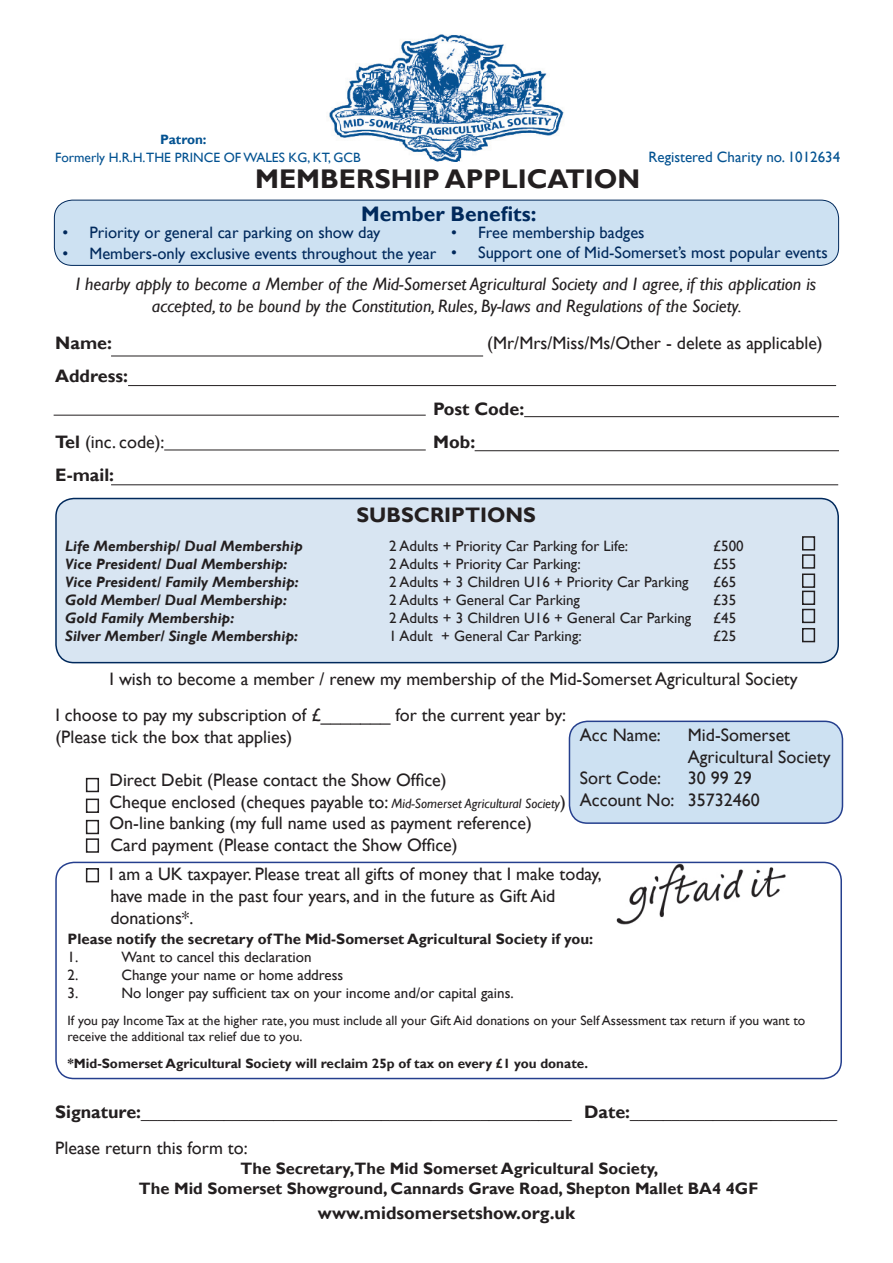
<style>
.page{position:relative;width:893px;height:1263px;background:#fff}
.page>*{position:absolute;margin:0;border:0;box-sizing:border-box;transform-origin:0 0}
.t1{font:700 27px "Gill Sans";color:#231f20}
.t2{font:700 21px "Gill Sans";color:#00295c}
.t3{font:700 21px "Gill Sans";color:#231f20}
.t4{font:18px/21.6px "Gill Sans";color:#231f20}
.t5{font:italic 18px/21.6px "Gill Sans";color:#231f20;text-align:center}
.t6{font:700 18px "Gill Sans";color:#231f20}
.t7{font:16.5px "Gill Sans";color:#00295c}
.t8{font:700 16.5px/19.8px "Gill Sans";color:#231f20;text-align:center}
.t9{font:15px "Gill Sans";color:#231f20}
.t10{font:italic 700 15px "Gill Sans";color:#231f20}
.t11{font:700 15px "Gill Sans";color:#231f20}
.t12{font:15px "Gill Sans";color:#035291}
.t13{font:13.5px/16.2px "Gill Sans";color:#231f20}
.t14{font:700 13.5px "Gill Sans";color:#231f20}
.t15{font:13.5px "Gill Sans";color:#035291}
.t16{font:700 13.5px "Gill Sans";color:#035291}
.s1{font-weight:700}
.s2{font-style:italic;font-size:13.5px}
.s3{font-weight:700;font-size:18px}
</style>
<div class="page">
<div style="left:54px;top:200px;width:785px;height:65px;background:#cde1f2;border-radius:18px"></div>
<div style="left:54px;top:200px;width:785px;height:66px;border:1px solid #00295c;border-radius:18px"></div>
<div style="left:56px;top:498px;width:782px;height:165px;background:#d8e5f2;border-radius:18px"></div>
<div style="left:55px;top:498px;width:784px;height:165px;border:2px solid #00295c;border-radius:18px"></div>
<hr style="left:111px;top:356px;width:372px;height:1px;background:#231f20">
<hr style="left:128px;top:385px;width:708px;height:1px;background:#231f20">
<hr style="left:54px;top:415px;width:372px;height:1px;background:#231f20">
<hr style="left:524px;top:416px;width:315px;height:1px;background:#231f20">
<hr style="left:164px;top:450px;width:262px;height:1px;background:#231f20">
<hr style="left:475px;top:450px;width:364px;height:1px;background:#231f20">
<hr style="left:111px;top:484px;width:727px;height:1px;background:#231f20">
<img style="left:616px;top:865px;width:170px;height:60px">
<img style="left:329px;top:34px;width:235px;height:128px">
<div style="left:86px;top:778px;width:13px;height:14px;border:2px solid #231f20"></div>
<div style="left:86px;top:798px;width:13px;height:15px;border:2px solid #231f20"></div>
<div style="left:86px;top:820px;width:13px;height:14px;border:2px solid #231f20"></div>
<div style="left:569px;top:721px;width:273px;height:102px;background:#cde1f2;border-radius:18px"></div>
<div style="left:569px;top:720px;width:274px;height:104px;border:2px solid #253f8e;border-radius:18px"></div>
<div style="left:86px;top:868px;width:13px;height:14px;border:2px solid #231f20"></div>
<div style="left:55px;top:862px;width:787px;height:217px;border:2px solid #253f8e;border-radius:18px"></div>
<div style="left:802px;top:536px;width:13px;height:14px;border:2px solid #231f20"></div>
<div style="left:802px;top:554px;width:13px;height:15px;border:2px solid #231f20"></div>
<div style="left:802px;top:573px;width:13px;height:15px;border:2px solid #231f20"></div>
<div style="left:802px;top:591px;width:13px;height:14px;border:2px solid #231f20"></div>
<div style="left:802px;top:609px;width:13px;height:14px;border:2px solid #231f20"></div>
<div style="left:802px;top:628px;width:13px;height:14px;border:2px solid #231f20"></div>
<div style="left:86px;top:838px;width:13px;height:15px;border:2px solid #231f20"></div>
<p class="t16" style="left:160px;top:132px;width:48px">Patron:</p>
<p class="t15" style="left:55px;top:150px;width:307px">Formerly H.R.H.THE PRINCE OF WALES KG, KT, GCB</p>
<p class="t12" style="left:648px;top:149px;width:193px">Registered Charity no. 1012634</p>
<h1 class="t1" style="left:255px;top:162px;width:387px">MEMBERSHIP APPLICATION</h1>
<p class="t2" style="left:361px;top:201px;width:177px">Member Benefits:</p>
<p class="t7" style="left:63px;top:223px;width:319px">• Priority or general car parking on show day</p>
<p class="t7" style="left:63px;top:244px;width:375px">• Members-only exclusive events throughout the year</p>
<p class="t7" style="left:451px;top:223px;width:195px">• Free membership badges</p>
<p class="t7" style="left:451px;top:243px;width:378px">• Support one of Mid-Somerset’s most popular events</p>
<p class="t5" style="left:76px;top:273px;width:742px">I hearby apply to become a Member of the Mid-Somerset Agricultural Society and I agree, if this application is accepted, to be bound by the Constitution, Rules, By-laws and Regulations of the Society.</p>
<p class="t6" style="left:55px;top:332px;width:58px">Name:</p>
<p class="t4" style="left:487px;top:333px;width:337px">(Mr/Mrs/Miss/Ms/Other - delete as applicable)</p>
<p class="t6" style="left:55px;top:365px;width:74px">Address:</p>
<p class="t6" style="left:433px;top:398px;width:93px">Post Code:</p>
<p class="t4" style="left:55px;top:432px;width:111px"><span class="s1">Tel</span> (inc. code):</p>
<p class="t6" style="left:433px;top:431px;width:43px">Mob:</p>
<p class="t6" style="left:55px;top:464px;width:60px">E-mail:</p>
<p class="t3" style="left:357px;top:503px;width:181px">SUBSCRIPTIONS</p>
<p class="t10" style="left:65px;top:537px;width:239px">Life Membership/ Dual Membership</p>
<p class="t9" style="left:389px;top:537px;width:240px">2 Adults + Priority Car Parking for Life:</p>
<p class="t9" style="left:713px;top:537px;width:32px">£500</p>
<p class="t10" style="left:65px;top:555px;width:224px">Vice President/ Dual Membership:</p>
<p class="t9" style="left:389px;top:555px;width:193px">2 Adults + Priority Car Parking:</p>
<p class="t9" style="left:713px;top:555px;width:24px">£55</p>
<p class="t10" style="left:65px;top:573px;width:235px">Vice President/ Family Membership:</p>
<p class="t9" style="left:389px;top:573px;width:301px">2 Adults + 3 Children U16 + Priority Car Parking</p>
<p class="t9" style="left:713px;top:573px;width:24px">£65</p>
<p class="t10" style="left:65px;top:591px;width:223px">Gold Member/ Dual Membership:</p>
<p class="t9" style="left:389px;top:591px;width:192px">2 Adults + General Car Parking</p>
<p class="t9" style="left:713px;top:591px;width:24px">£35</p>
<p class="t10" style="left:65px;top:609px;width:171px">Gold Family Membership:</p>
<p class="t9" style="left:389px;top:609px;width:303px">2 Adults + 3 Children U16 + General Car Parking</p>
<p class="t9" style="left:713px;top:609px;width:24px">£45</p>
<p class="t10" style="left:65px;top:627px;width:234px">Silver Member/ Single Membership:</p>
<p class="t9" style="left:389px;top:627px;width:194px">1 Adult + General Car Parking:</p>
<p class="t9" style="left:713px;top:627px;width:24px">£25</p>
<p class="t4" style="left:55px;top:662px;width:744px;line-height:36px;text-indent:54px">I wish to become a member / renew my membership of the Mid-Somerset Agricultural Society<br>I choose to pay my subscription of £_______ for the current year by:</p>
<p class="t4" style="left:55px;top:726px;width:238px">(Please tick the box that applies)</p>
<p class="t4" style="left:109px;top:770px;width:458px">Direct Debit (Please contact the Show Office)<br>Cheque enclosed (cheques payable to: <span class="s2">Mid-Somerset Agricultural Society</span>)<br>On-line banking (my full name used as payment reference)<br>Card payment (Please contact the Show Office)</p>
<p class="t4" style="left:580px;top:724px;width:82px">Acc Name:</p>
<p class="t4" style="left:688px;top:724px;width:144px">Mid-Somerset<br>Agricultural Society</p>
<p class="t4" style="left:580px;top:768px;width:83px">Sort Code:</p>
<p class="t4" style="left:580px;top:768px;width:181px;text-indent:108px">30 99 29<br>Account No: 35732460</p>
<p class="t4" style="left:109px;top:864px;width:494px">I am a UK taxpayer. Please treat all gifts of money that I make today, have made in the past four years, and in the future as Gift Aid donations*.</p>
<p class="t11" style="left:68px;top:930px;width:527px">Please notify the secretary of The Mid-Somerset Agricultural Society if you:</p>
<p class="t9" style="left:68px;top:948px;width:12px">1.</p>
<p class="t9" style="left:122px;top:948px;width:192px">Want to cancel this declaration</p>
<p class="t9" style="left:68px;top:966px;width:12px">2.</p>
<p class="t9" style="left:122px;top:966px;width:223px">Change your name or home address</p>
<p class="t9" style="left:68px;top:984px;width:12px">3.</p>
<p class="t9" style="left:122px;top:984px;width:394px">No longer pay sufficient tax on your income and/or capital gains.</p>
<p class="t13" style="left:68px;top:1012px;width:739px">If you pay Income Tax at the higher rate, you must include all your Gift Aid donations on your Self Assessment tax return if you want to receive the additional tax relief due to you.</p>
<p class="t14" style="left:68px;top:1055px;width:522px">*Mid-Somerset Agricultural Society will reclaim 25p of tax on every £1 you donate.</p>
<p class="t9" style="left:55px;top:1104px;width:783px"><span class="s3">Signature:</span>____________________________________________________ <span class="s3">Date:</span>_________________________</p>
<p class="t4" style="left:55px;top:1137px;width:194px">Please return this form to:</p>
<p class="t8" style="left:139px;top:1159px;width:621px">The Secretary,The Mid Somerset Agricultural Society,<br>The Mid Somerset Showground, Cannards Grave Road, Shepton Mallet BA4 4GF</p>
<p class="t6" style="left:318px;top:1202px;width:259px">www.midsomersetshow.org.uk</p>
</div>
